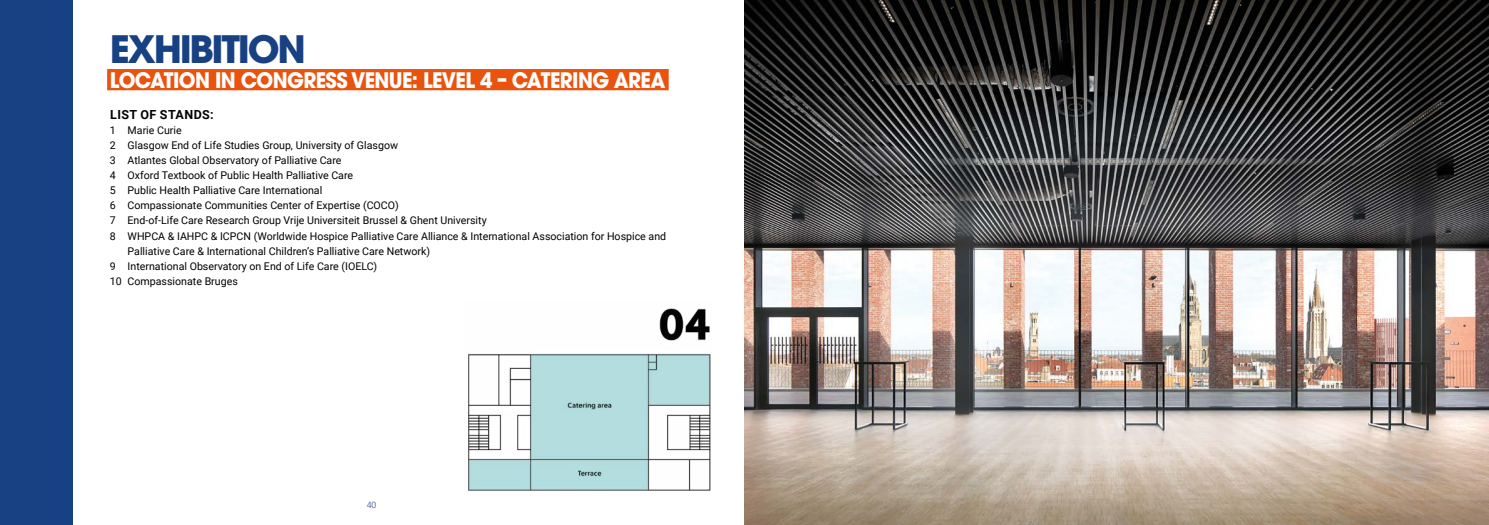
<style>
.page{position:relative;width:1489px;height:525px;background:#fff}
.page>*{position:absolute;margin:0;border:0;box-sizing:border-box;transform-origin:0 0}
.t1{font:700 37.5px "ITC Avant Garde Std";letter-spacing:-.06em;color:#184184}
.t2{font:700 21.25px "ITC Avant Garde Pro";letter-spacing:-.03em;color:#fff;scale:.93 1}
.t3{font:700 12.5px "Roboto";letter-spacing:.035em;color:#000}
.t4{font:10.62px "Roboto";color:#000}
.t5{font:300 8.75px "Roboto";color:#283583}
</style>
<div class="page">
<div style="left:107px;top:69px;width:561px;height:21px;background:#e9530e"></div>
<div style="left:0;top:0;width:73px;height:524px;background:#184184"></div>
<img style="left:468px;top:308px;width:243px;height:183px">
<img style="left:744px;top:0;width:744px;height:524px">
<h1 class="t1" style="left:110px;top:25px;width:197px">EXHIBITION</h1>
<h2 class="t2" style="left:110px;top:66px;width:598px">LOCATION IN CONGRESS VENUE: LEVEL 4 – CATERING AREA</h2>
<p class="t3" style="left:110px;top:106px;width:105px">LIST OF STANDS:</p>
<p class="t4" style="left:110px;top:123px;width:73px">1 Marie Curie</p>
<p class="t4" style="left:110px;top:138px;width:289px">2 Glasgow End of Life Studies Group, University of Glasgow</p>
<p class="t4" style="left:110px;top:153px;width:233px">3 Atlantes Global Observatory of Palliative Care</p>
<p class="t4" style="left:110px;top:168px;width:245px">4 Oxford Textbook of Public Health Palliative Care</p>
<p class="t4" style="left:110px;top:183px;width:214px">5 Public Health Palliative Care International</p>
<p class="t4" style="left:110px;top:198px;width:290px">6 Compassionate Communities Center of Expertise (COCO)</p>
<p class="t4" style="left:110px;top:213px;width:378px">7 End-of-Life Care Research Group Vrije Universiteit Brussel &amp; Ghent University</p>
<p class="t4" style="left:110px;top:228px;width:558px">8 WHPCA &amp; IAHPC &amp; ICPCN (Worldwide Hospice Palliative Care Alliance &amp; International Association for Hospice and</p>
<p class="t4" style="left:128px;top:243px;width:304px">Palliative Care &amp; International Children’s Palliative Care Network)</p>
<p class="t4" style="left:110px;top:258px;width:269px">9 International Observatory on End of Life Care (IOELC)</p>
<p class="t4" style="left:110px;top:273px;width:129px">10 Compassionate Bruges</p>
<p class="t5" style="left:367px;top:498px;width:11px">40</p>
</div>
